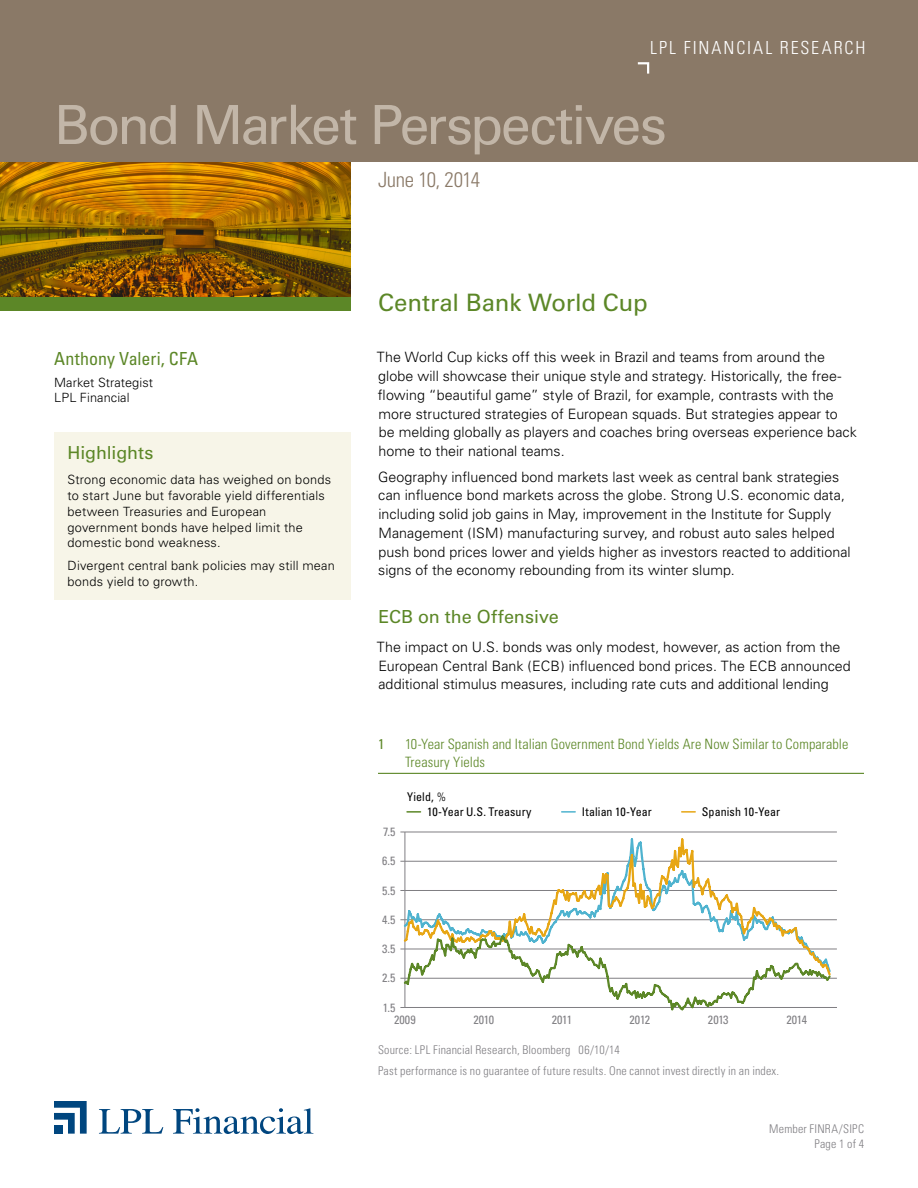
<style>
.page{position:relative;width:918px;height:1188px;background:#fff}
.page>*{position:absolute;margin:0;border:0;box-sizing:border-box;transform-origin:0 0}
.t1{font:54px "Univers";letter-spacing:-.045em;color:#c2b6a8}
.t2{font:24px "Univers";letter-spacing:-.005em;color:#5c8727}
.t3{font:300 condensed 21px "Univers";letter-spacing:-.02em;color:#8a7967}
.t4{font:18px "Univers";letter-spacing:-.005em;color:#5c8727}
.t5{font:300 condensed 18px "Univers";letter-spacing:.11em;color:#fff}
.t6{font:condensed 18px "Univers";letter-spacing:.005em;color:#5c8727}
.t7{font:300 14.25px/18.8px "Univers";color:#000}
.t8{font:300 condensed 14.25px/18.8px "Univers";letter-spacing:.005em;color:#5c8727}
.t9{font:condensed 14.25px "Univers";color:#5c8727}
.t10{font:300 12.75px/15.8px "Univers";letter-spacing:.015em;color:#000}
.t11{font:300 condensed 12px/14.2px "Univers";letter-spacing:.015em;color:#807f83;text-align:right}
.t12{font:condensed 12px/15px "Univers";color:#000}
.t13{font:condensed 12px "Univers";letter-spacing:-.015em;color:#807f83}
.s1{font-weight:300}
</style>
<div class="page">
<img style="left:0;top:162px;width:351px;height:135px">
<svg style="left:99px;top:1109px;width:64px;height:25px"></svg>
<svg style="left:173px;top:1108px;width:140px;height:26px"></svg>
<svg style="left:54px;top:1101px;width:33px;height:33px"></svg>
<div style="left:54px;top:1125px;width:9px;height:9px;background:#00467f"></div>
<div style="left:0;top:0;width:918px;height:162px;background:#8a7967"></div>
<div style="left:0;top:297px;width:351px;height:13px;background:#5c8727"></div>
<svg style="left:637px;top:62px;width:13px;height:12px"></svg>
<div style="left:54px;top:432px;width:297px;height:167px;background:#f7f5e8"></div>
<svg style="left:407px;top:811px;width:14px;height:2px"></svg>
<svg style="left:562px;top:811px;width:13px;height:2px"></svg>
<svg style="left:682px;top:811px;width:13px;height:2px"></svg>
<svg style="left:404px;top:831px;width:433px;height:177px"></svg>
<svg style="left:402px;top:837px;width:430px;height:96px"></svg>
<svg style="left:400px;top:933px;width:433px;height:78px"></svg>
<hr style="left:378px;top:773px;width:486px;height:1px;background:#5c8727">
<p class="t5" style="left:650px;top:37px;width:217px">LPL FINANCIAL RESEARCH</p>
<h1 class="t1" style="left:54px;top:93px;width:614px">Bond Market Perspectives</h1>
<h3 class="t3" style="left:378px;top:167px;width:104px">June 10, 2014</h3>
<p class="t6" style="left:54px;top:348px;width:146px">Anthony Valeri, CFA</p>
<p class="t10" style="left:54px;top:375px;width:101px;line-height:15px">Market Strategist<br>LPL Financial</p>
<p class="t4" style="left:68px;top:442px;width:88px">Highlights</p>
<p class="t10" style="left:68px;top:472px;width:265px">Strong economic data has weighed on bonds to start June but favorable yield differentials between Treasuries and European government bonds have helped limit the domestic bond weakness.</p>
<p class="t10" style="left:68px;top:558px;width:269px">Divergent central bank policies may still mean bonds yield to growth.</p>
<h2 class="t2" style="left:378px;top:288px;width:271px">Central Bank World Cup</h2>
<p class="t7" style="left:377px;top:348px;width:481px">The World Cup kicks off this week in Brazil and teams from around the globe will showcase their unique style and strategy. Historically, the free&shy;flowing “beautiful game” style of Brazil, for example, contrasts with the more structured strategies of European squads. But strategies appear to<br>be melding globally as players and coaches bring overseas experience back home to their national teams.</p>
<p class="t7" style="left:378px;top:467px;width:474px">Geography influenced bond markets last week as central bank strategies can influence bond markets across the globe. Strong U.S. economic data, including solid job gains in May, improvement in the Institute for Supply Management (ISM) manufacturing survey, and robust auto sales helped push bond prices lower and yields higher as investors reacted to additional signs of the economy rebounding from its winter slump.</p>
<p class="t4" style="left:378px;top:606px;width:182px">ECB on the Offensive</p>
<p class="t7" style="left:377px;top:637px;width:475px">The impact on U.S. bonds was only modest, however, as action from the<br>European Central Bank (ECB) influenced bond prices. The ECB announced additional stimulus measures, including rate cuts and additional lending</p>
<p class="t9" style="left:378px;top:735px;width:8px">1</p>
<p class="t8" style="left:405px;top:734px;width:445px">10-Year Spanish and Italian Government Bond Yields Are Now Similar to Comparable<br>Treasury Yields</p>
<p class="t13" style="left:383px;top:824px;width:14px">7.5</p>
<p class="t13" style="left:382px;top:853px;width:15px">6.5</p>
<p class="t13" style="left:382px;top:883px;width:15px">5.5</p>
<p class="t13" style="left:382px;top:912px;width:15px">4.5</p>
<p class="t13" style="left:382px;top:941px;width:15px">3.5</p>
<p class="t13" style="left:382px;top:971px;width:15px">2.5</p>
<p class="t13" style="left:383px;top:1000px;width:14px">1.5</p>
<p class="t12" style="left:427px;top:789px;width:106px;text-indent:-20px">Yield, <span class="s1">%<br></span>10-Year U.S. Treasury</p>
<p class="t12" style="left:582px;top:804px;width:71px">Italian 10-Year</p>
<p class="t12" style="left:702px;top:804px;width:80px">Spanish 10-Year</p>
<p class="t13" style="left:394px;top:1012px;width:23px">2009</p>
<p class="t13" style="left:473px;top:1012px;width:22px">2010</p>
<p class="t13" style="left:552px;top:1012px;width:22px">2011</p>
<p class="t13" style="left:630px;top:1012px;width:22px">2012</p>
<p class="t13" style="left:708px;top:1012px;width:22px">2013</p>
<p class="t13" style="left:786px;top:1012px;width:22px">2014</p>
<p class="t11" style="left:378px;top:1038px;width:403px;line-height:21.8px;text-align:left">Source: LPL Financial Research, Bloomberg 06/10/14<br>Past performance is no guarantee of future results. One cannot invest directly in an index.</p>
<p class="t11" style="left:769px;top:1122px;width:96px">Member FINRA/SIPC<br>Page 1 of 4</p>
</div>
